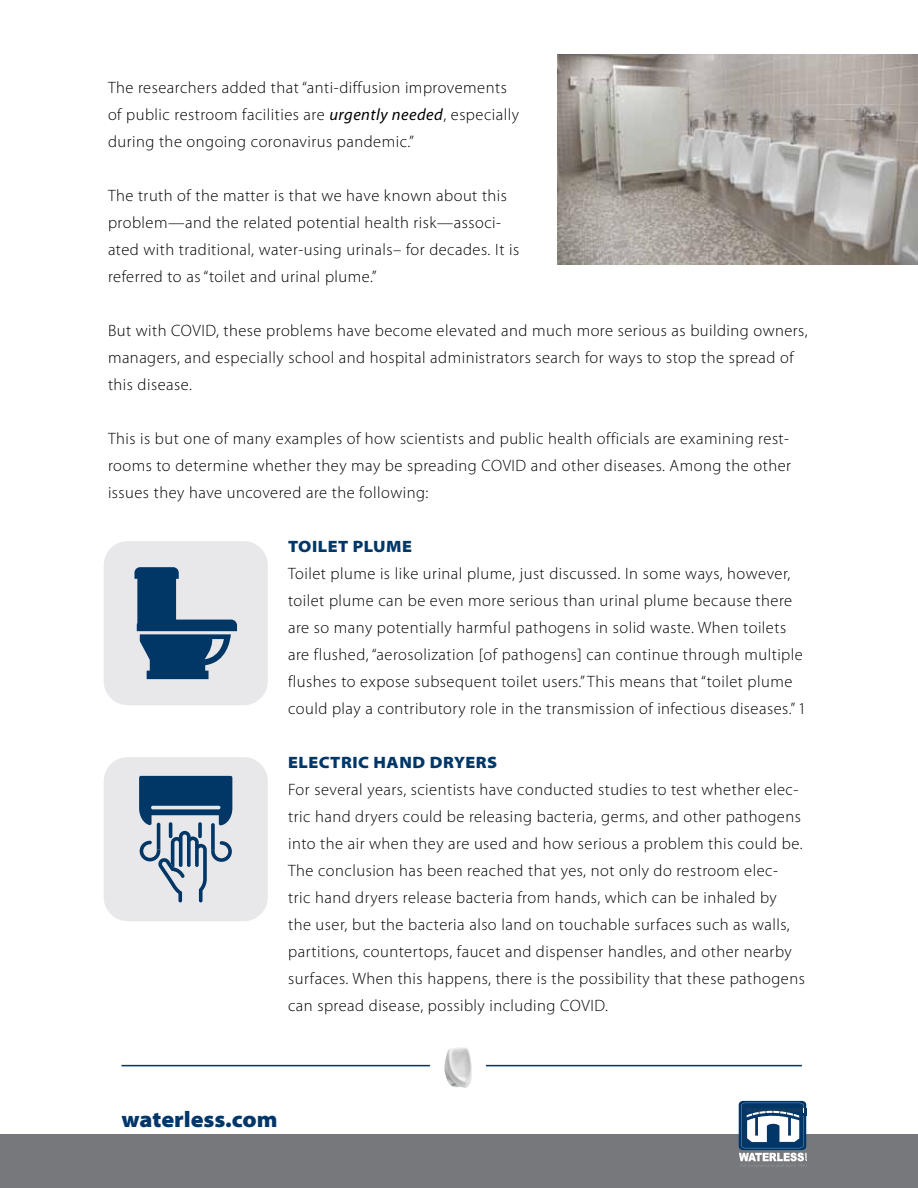
<style>
.page{position:relative;width:918px;height:1188px;background:#fff}
.page>*{position:absolute;margin:0;border:0;box-sizing:border-box;transform-origin:0 0}
.t1{font:900 semi-expanded 22.5px "Myriad Pro";color:#003768}
.t2{font:300 16.5px/27px "Myriad Pro";letter-spacing:.03em;color:#000}
.t3{font:900 semi-expanded 16.5px "Myriad Pro";letter-spacing:.03em;color:#003767}
.s1{font-weight:400;font-style:italic}
</style>
<div class="page">
<div style="left:0;top:1134px;width:918px;height:54px;background:#77787b"></div>
<hr style="left:122px;top:1065px;width:680px;height:1px;background:#003767">
<div style="left:430px;top:1040px;width:56px;height:37px;background:#fff"></div>
<img style="left:444px;top:1047px;width:28px;height:41px">
<div style="left:104px;top:541px;width:164px;height:164px;background:#e8e8eb;border-radius:24px"></div>
<svg style="left:134px;top:567px;width:103px;height:112px"></svg>
<img style="left:557px;top:54px;width:361px;height:210px">
<div style="left:104px;top:757px;width:164px;height:164px;background:#e8e8eb;border-radius:24px"></div>
<svg style="left:139px;top:776px;width:93px;height:126px"></svg>
<svg style="left:739px;top:1101px;width:67px;height:49px"></svg>
<svg style="left:739px;top:1103px;width:68px;height:64px"></svg>
<p class="t2" style="left:108px;top:74px;width:413px">The researchers added that “anti-diffusion improvements of public restroom facilities are <span class="s1">urgently needed</span>, especially during the ongoing coronavirus pandemic.”</p>
<p class="t2" style="left:108px;top:182px;width:413px">The truth of the matter is that we have known about this problem—and the related potential health risk—associ&shy;ated with traditional, water-using urinals– for decades. It is referred to as “toilet and urinal plume.”</p>
<p class="t2" style="left:108px;top:317px;width:701px">But with COVID, these problems have become elevated and much more serious as building owners, managers, and especially school and hospital administrators search for ways to stop the spread of this disease.</p>
<p class="t2" style="left:108px;top:425px;width:685px">This is but one of many examples of how scientists and public health officials are examining rest&shy;rooms to determine whether they may be spreading COVID and other diseases. Among the other issues they have uncovered are the following:</p>
<p class="t3" style="left:288px;top:536px;width:125px">TOILET PLUME</p>
<p class="t2" style="left:288px;top:560px;width:520px">Toilet plume is like urinal plume, just discussed. In some ways, however, toilet plume can be even more serious than urinal plume because there are so many potentially harmful pathogens in solid waste. When toilets are flushed, “aerosolization [of pathogens] can continue through multiple flushes to expose subsequent toilet users.” This means that “toilet plume could play a contributory role in the transmission of infectious diseases.” 1</p>
<p class="t3" style="left:288px;top:752px;width:211px">ELECTRIC HAND DRYERS</p>
<p class="t2" style="left:288px;top:776px;width:518px">For several years, scientists have conducted studies to test whether elec&shy;tric hand dryers could be releasing bacteria, germs, and other pathogens into the air when they are used and how serious a problem this could be.<br>The conclusion has been reached that yes, not only do restroom elec-<br>tric hand dryers release bacteria from hands, which can be inhaled by<br>the user, but the bacteria also land on touchable surfaces such as walls, partitions, countertops, faucet and dispenser handles, and other nearby surfaces. When this happens, there is the possibility that these pathogens can spread disease, possibly including COVID.</p>
<h1 class="t1" style="left:122px;top:1104px;width:158px">waterless.com</h1>
</div>
